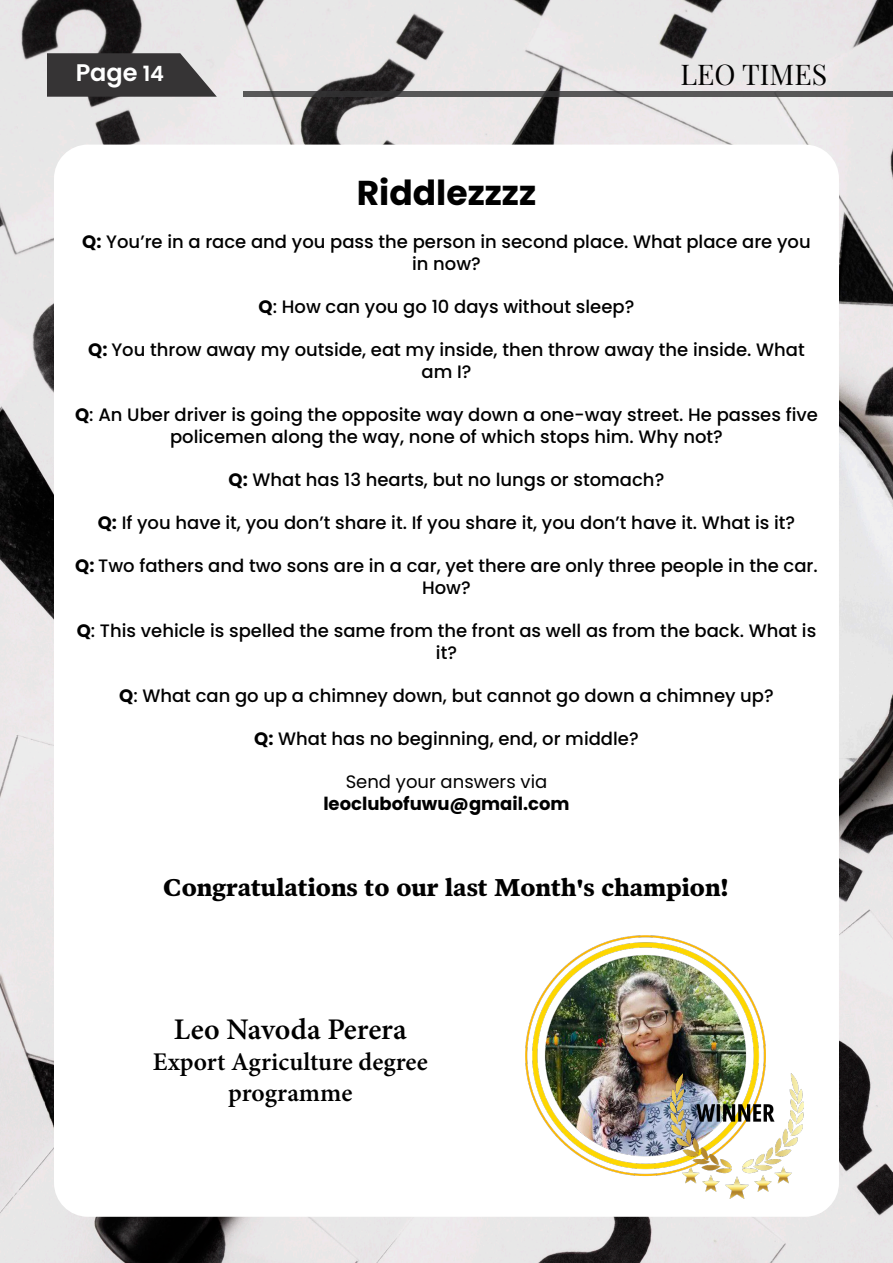
<style>
.page{position:relative;width:893px;height:1263px;background:#fff}
.page>*{position:absolute;margin:0;border:0;box-sizing:border-box;transform-origin:0 0}
.t1{font:700 34.5px "Poppins";color:#000}
.t2{font:600 30px "Minion Pro";letter-spacing:-.005em;color:#000}
.t3{font:28.5px "Playfair Display";color:#000}
.t4{font:600 25.5px "Minion Pro";color:#000}
.t5{font:700 24px "Poynter Text";color:#000}
.t6{font:600 24px "Poppins";color:#fff}
.t7{font:500 18px/21.6px "Poppins";color:#000;text-align:center}
.t8{font:700 18px "Poppins";color:#000}
.t9{font:18px "Poppins";color:#000}
.s1{font-size:21px}
.s2{font-weight:700}
</style>
<div class="page">
<img style="left:0;top:0;width:893px;height:1263px">
<div style="left:54px;top:145px;width:785px;height:1072px;background:#fff;border-radius:34px"></div>
<svg style="left:47px;top:53px;width:170px;height:44px;background:#4a4849"></svg>
<svg style="left:244px;top:91px;width:649px;height:6px;background:#515051"></svg>
<img style="left:525px;top:935px;width:241px;height:241px">
<img style="left:671px;top:1074px;width:133px;height:125px">
<p class="t6" style="left:76px;top:59px;width:90px">Page <span class="s1">14</span></p>
<p class="t3" style="left:680px;top:52px;width:148px">LEO TIMES</p>
<p class="t1" style="left:357px;top:173px;width:181px">Riddlezzzz</p>
<p class="t7" style="left:82px;top:231px;width:730px"><span class="s2">Q:</span> You’re in a race and you pass the person in second place. What place are you in now?</p>
<p class="t7" style="left:259px;top:296px;width:377px"><span class="s2">Q</span>: How can you go 10 days without sleep?</p>
<p class="t7" style="left:88px;top:339px;width:718px"><span class="s2">Q:</span> You throw away my outside, eat my inside, then throw away the inside. What am I?</p>
<p class="t7" style="left:75px;top:404px;width:744px"><span class="s2">Q</span>: An Uber driver is going the opposite way down a one-way street. He passes five policemen along the way, none of which stops him. Why not?</p>
<p class="t7" style="left:229px;top:469px;width:437px"><span class="s2">Q:</span> What has 13 hearts, but no lungs or stomach?</p>
<p class="t7" style="left:98px;top:512px;width:699px"><span class="s2">Q:</span> If you have it, you don’t share it. If you share it, you don’t have it. What is it?</p>
<p class="t7" style="left:75px;top:555px;width:744px"><span class="s2">Q:</span> Two fathers and two sons are in a car, yet there are only three people in the car.<br>How?</p>
<p class="t7" style="left:77px;top:620px;width:741px"><span class="s2">Q</span>: This vehicle is spelled the same from the front as well as from the back. What is it?</p>
<p class="t7" style="left:119px;top:685px;width:656px"><span class="s2">Q</span>: What can go up a chimney down, but cannot go down a chimney up?</p>
<p class="t7" style="left:254px;top:728px;width:386px"><span class="s2">Q:</span> What has no beginning, end, or middle?</p>
<p class="t9" style="left:346px;top:771px;width:203px">Send your answers via</p>
<p class="t8" style="left:323px;top:793px;width:248px">leoclubofuwu@gmail.com</p>
<p class="t5" style="left:163px;top:877px;width:567px">Congratulations to our last Month's champion!</p>
<p class="t2" style="left:174px;top:1009px;width:234px">Leo Navoda Perera</p>
<p class="t4" style="left:153px;top:1044px;width:277px">Export Agriculture degree</p>
<p class="t4" style="left:228px;top:1075px;width:126px">programme</p>
</div>
